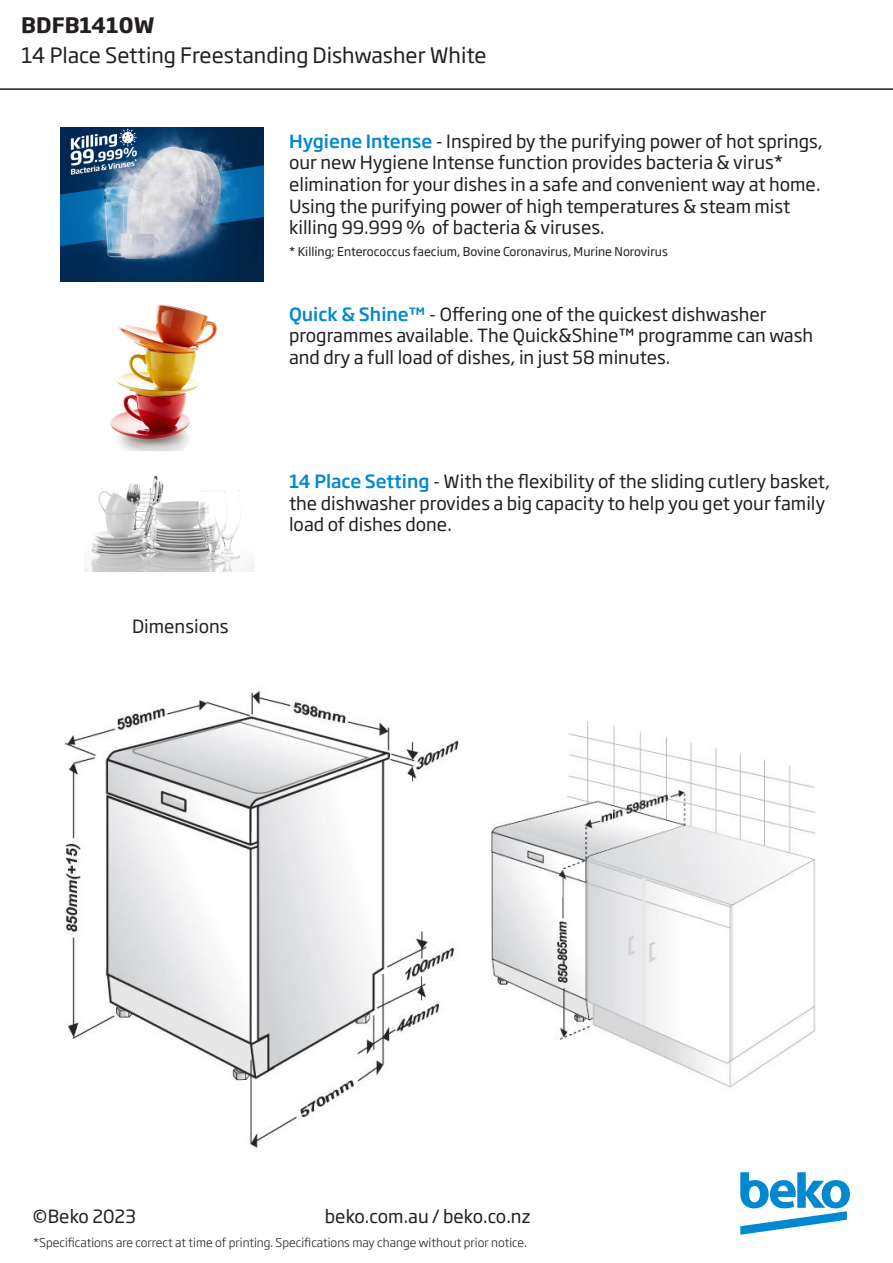
<style>
.page{position:relative;width:893px;height:1263px;background:#fff}
.page>*{position:absolute;margin:0;border:0;box-sizing:border-box;transform-origin:0 0}
.t1{font:21px "Soho Gothic Pro";color:#231f20}
.t2{font:700 21px "Soho Gothic Pro";color:#231f20}
.t3{font:18px/21.6px "Soho Gothic Pro";color:#231f20}
.t4{font:300 12px "Soho Gothic Pro";color:#231f20}
.t5{font:12px "Soho Gothic Pro";color:#231f20}
.s1{font-weight:500;color:#0089cf}
</style>
<div class="page">
<hr style="left:0;top:88px;width:893px;height:2px;background:#231f20">
<img style="left:64px;top:691px;width:395px;height:457px">
<img style="left:110px;top:304px;width:107px;height:147px">
<img style="left:60px;top:128px;width:204px;height:154px">
<svg style="left:740px;top:1172px;width:110px;height:63px"></svg>
<img style="left:85px;top:476px;width:169px;height:95px">
<img style="left:492px;top:723px;width:324px;height:365px">
<p class="t2" style="left:21px;top:9px;width:135px">BDFB1410W</p>
<p class="t1" style="left:21px;top:39px;width:467px">14 Place Setting Freestanding Dishwasher White</p>
<p class="t3" style="left:289px;top:129px;width:535px"><span class="s1">Hygiene Intense</span> - Inspired by the purifying power of hot springs, our new Hygiene Intense function provides bacteria &amp; virus* elimination for your dishes in a safe and convenient way at home.<br>Using the purifying power of high temperatures &amp; steam mist killing 99.999 % of bacteria &amp; viruses.</p>
<p class="t5" style="left:289px;top:242px;width:380px">* Killing; Enterococcus faecium, Bovine Coronavirus, Murine Norovirus</p>
<p class="t3" style="left:289px;top:302px;width:526px"><span class="s1">Quick &amp; Shine™</span> - Offering one of the quickest dishwasher programmes available. The Quick&amp;Shine™ programme can wash and dry a full load of dishes, in just 58 minutes.</p>
<p class="t3" style="left:132px;top:615px;width:98px">Dimensions</p>
<p class="t3" style="left:289px;top:469px;width:542px"><span class="s1">14 Place Setting</span> - With the flexibility of the sliding cutlery basket, the dishwasher provides a big capacity to help you get your family load of dishes done.</p>
<p class="t3" style="left:33px;top:1205px;width:105px">©Beko 2023</p>
<p class="t3" style="left:325px;top:1205px;width:207px">beko.com.au / beko.co.nz</p>
<p class="t4" style="left:33px;top:1233px;width:495px">*Specifications are correct at time of printing. Specifications may change without prior notice.</p>
</div>
